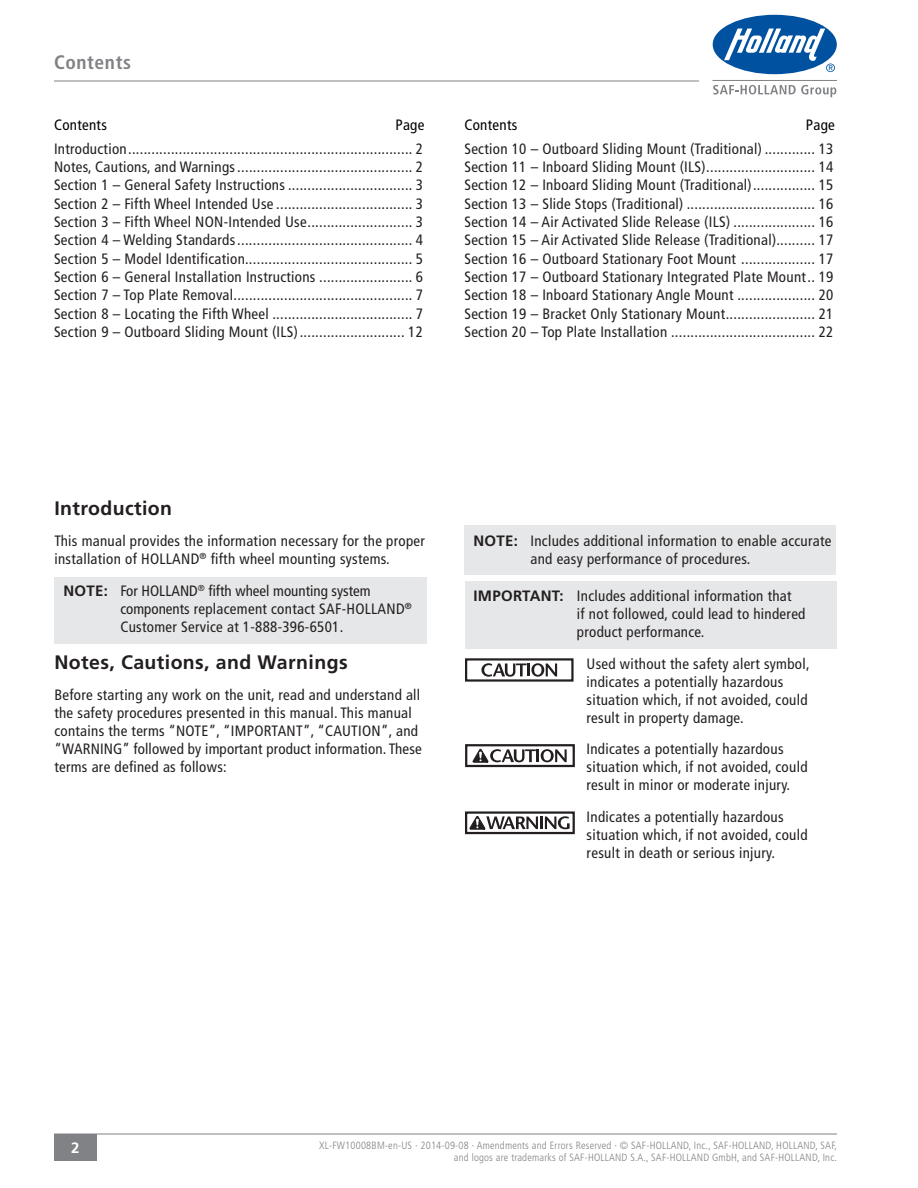
<style>
.page{position:relative;width:918px;height:1188px;background:#fff}
.page>*{position:absolute;margin:0;border:0;box-sizing:border-box;transform-origin:0 0}
.t1{font:700 19.5px "Frutiger LT Std";letter-spacing:.02em;color:#231f20}
.t2{font:700 condensed 19.5px "Frutiger LT Std";letter-spacing:.03em;color:#808285}
.t3{font:condensed 15px/18.3px "Frutiger LT Std";letter-spacing:.02em;color:#231f20}
.t4{font:condensed 15px "Frutiger LT Std";letter-spacing:.02em;color:#000}
.t5{font:700 15px "Frutiger LT Std";color:#fff}
.t6{font:300 condensed 10.5px/12.6px "Frutiger LT Std";letter-spacing:.02em;color:#808285;text-align:right}
.s1{font-weight:700;font-stretch:normal}
</style>
<div class="page">
<div style="left:54px;top:1134px;width:43px;height:27px;background:#808285"></div>
<hr style="left:54px;top:1134px;width:783px;height:1px;background:#808285">
<hr style="left:54px;top:81px;width:645px;height:1px;background:#808285">
<div style="left:713px;top:15px;width:124px;height:59px;background:#0052a0;border-radius:50%"></div>
<svg style="left:724px;top:29px;width:111px;height:43px"></svg>
<svg style="left:713px;top:85px;width:123px;height:12px"></svg>
<hr style="left:713px;top:80px;width:124px;height:1px;background:#808285">
<div style="left:54px;top:577px;width:373px;height:67px;background:#e6e7e8"></div>
<div style="left:465px;top:581px;width:371px;height:67px;background:#e6e7e8"></div>
<div style="left:464px;top:525px;width:372px;height:50px;background:#e6e7e8"></div>
<div style="left:465px;top:744px;width:110px;height:23px;border:2px solid #231f20"></div>
<svg style="left:473px;top:749px;width:94px;height:14px"></svg>
<div style="left:465px;top:811px;width:110px;height:23px;border:2px solid #231f20"></div>
<svg style="left:470px;top:816px;width:100px;height:14px"></svg>
<div style="left:465px;top:658px;width:109px;height:24px;border:2px solid #231f20"></div>
<svg style="left:481px;top:663px;width:76px;height:14px"></svg>
<h1 class="t2" style="left:54px;top:53px;width:79px">Contents</h1>
<p class="t4" style="left:54px;top:118px;width:54px">Contents</p>
<p class="t4" style="left:396px;top:118px;width:30px">Page</p>
<p class="t3" style="left:54px;top:140px;width:371px;text-align:justify">Introduction ......................................................................... 2<br>Notes, Cautions, and Warnings ............................................. 2<br>Section 1 – General Safety Instructions ................................ 3<br>Section 2 – Fifth Wheel Intended Use ................................... 3<br>Section 3 – Fifth Wheel NON-Intended Use ........................... 3<br>Section 4 – Welding Standards ............................................. 4<br>Section 5 – Model Identification........................................... 5<br>Section 6 – General Installation Instructions ........................ 6<br>Section 7 – Top Plate Removal.............................................. 7<br>Section 8 – Locating the Fifth Wheel .................................... 7<br>Section 9 – Outboard Sliding Mount (ILS) ........................... 12</p>
<p class="t4" style="left:464px;top:118px;width:54px">Contents</p>
<p class="t4" style="left:806px;top:118px;width:30px">Page</p>
<p class="t3" style="left:464px;top:140px;width:371px;text-align:justify">Section 10 – Outboard Sliding Mount (Traditional) ............. 13<br>Section 11 – Inboard Sliding Mount (ILS) ............................ 14<br>Section 12 – Inboard Sliding Mount (Traditional) ................ 15<br>Section 13 – Slide Stops (Traditional) ................................. 16<br>Section 14 – Air Activated Slide Release (ILS) ..................... 16<br>Section 15 – Air Activated Slide Release (Traditional).......... 17<br>Section 16 – Outboard Stationary Foot Mount ................... 17<br>Section 17 – Outboard Stationary Integrated Plate Mount .. 19<br>Section 18 – Inboard Stationary Angle Mount .................... 20<br>Section 19 – Bracket Only Stationary Mount ....................... 21<br>Section 20 – Top Plate Installation ..................................... 22</p>
<h1 class="t1" style="left:54px;top:500px;width:119px">Introduction</h1>
<p class="t3" style="left:54px;top:533px;width:372px">This manual provides the information necessary for the proper installation of HOLLAND<sup>®</sup> fifth wheel mounting systems.</p>
<p class="t3" style="left:120px;top:582px;width:293px;text-indent:-57px"><span class="s1">NOTE:</span> For HOLLAND<sup>®</sup> fifth wheel mounting system components replacement contact SAF-HOLLAND<sup>®<br></sup>Customer Service at 1-888-396-6501.</p>
<h1 class="t1" style="left:54px;top:654px;width:295px">Notes, Cautions, and Warnings</h1>
<p class="t3" style="left:54px;top:687px;width:369px">Before starting any work on the unit, read and understand all the safety procedures presented in this manual. This manual contains the terms “NOTE”, “IMPORTANT”, “CAUTION”, and “WARNING” followed by important product information. These terms are defined as follows:</p>
<p class="t3" style="left:530px;top:533px;width:303px;text-indent:-57px"><span class="s1">NOTE:</span> Includes additional information to enable accurate and easy performance of procedures.</p>
<p class="t3" style="left:577px;top:588px;width:230px;text-indent:-104px"><span class="s1">IMPORTANT:</span> Includes additional information that<br>if not followed, could lead to hindered product performance.</p>
<p class="t3" style="left:587px;top:655px;width:225px">Used without the safety alert symbol, indicates a potentially hazardous situation which, if not avoided, could result in property damage.</p>
<p class="t3" style="left:587px;top:741px;width:223px">Indicates a potentially hazardous situation which, if not avoided, could result in minor or moderate injury.</p>
<p class="t3" style="left:587px;top:808px;width:223px">Indicates a potentially hazardous situation which, if not avoided, could result in death or serious injury.</p>
<p class="t5" style="left:71px;top:1141px;width:10px">2</p>
<p class="t6" style="left:319px;top:1139px;width:519px">XL-FW10008BM-en-US · 2014-09-08 · Amendments and Errors Reserved · © SAF-HOLLAND, Inc., SAF-HOLLAND, HOLLAND, SAF, and logos are trademarks of SAF-HOLLAND S.A., SAF-HOLLAND GmbH, and SAF-HOLLAND, Inc.</p>
</div>
